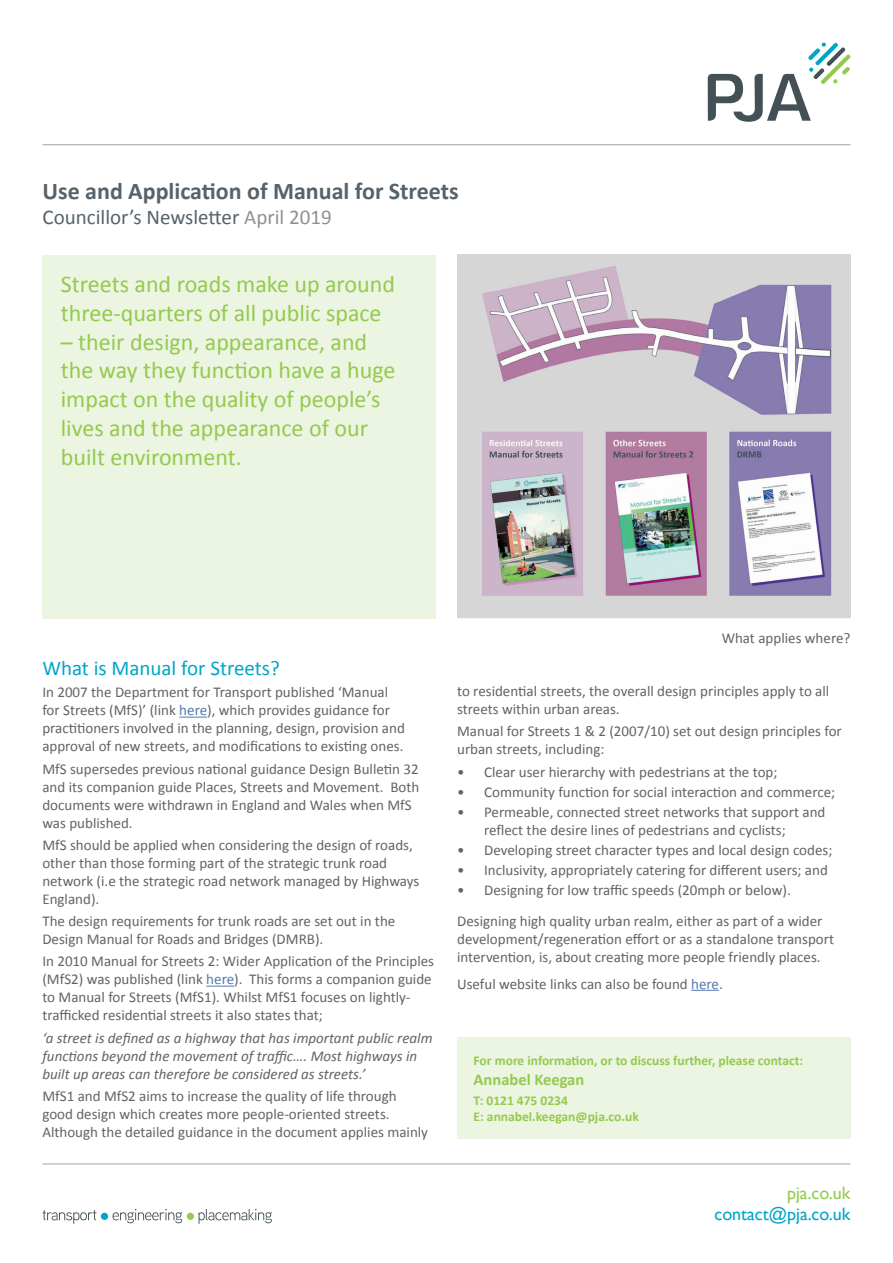
<style>
.page{position:relative;width:893px;height:1263px;background:#fff}
.page>*{position:absolute;margin:0;border:0;box-sizing:border-box;transform-origin:0 0}
.t1{font:24px/28.8px "Calibri";color:#94ca4e}
.t2{font:700 24px "Calibri";color:#57626a}
.t3{font:21px "Calibri";color:#57626a}
.t4{font:21px "Calibri";color:#00a5c8}
.t5{font:18px "Gill Sans";color:#00a5c8}
.t6{font:18px "Gill Sans";color:#94ca4e}
.t7{font:700 16.5px "Calibri";color:#94ca4e}
.t8{font:15px/18px "Calibri";color:#636366}
.t9{font:italic 15px/18px "Calibri";color:#636366}
.t10{font:700 13.5px "Calibri";color:#94ca4e}
.s1{color:#8f9196}
.s2{color:#5678b0}
</style>
<div class="page">
<svg style="left:43px;top:1210px;width:53px;height:14px"></svg>
<svg style="left:113px;top:1209px;width:69px;height:14px"></svg>
<svg style="left:199px;top:1209px;width:73px;height:15px"></svg>
<div style="left:101px;top:1213px;width:7px;height:7px;background:#00a5c8;border-radius:50%"></div>
<div style="left:187px;top:1213px;width:7px;height:7px;background:#94ca4e;border-radius:50%"></div>
<hr style="left:43px;top:1164px;width:807px;height:1px;background:#a1a3a6">
<svg style="left:708px;top:43px;width:142px;height:79px"></svg>
<hr style="left:43px;top:144px;width:807px;height:1px;background:#a1a3a6">
<div style="left:42px;top:255px;width:394px;height:364px;background:#ecf5e1"></div>
<img style="left:457px;top:255px;width:393px;height:364px">
<div style="left:457px;top:1037px;width:393px;height:102px;background:#ecf5e1"></div>
<svg style="left:179px;top:717px;width:28px;height:1px"></svg>
<svg style="left:206px;top:986px;width:28px;height:1px"></svg>
<svg style="left:691px;top:990px;width:28px;height:1px"></svg>
<p class="t2" style="left:43px;top:175px;width:418px">Use and Application of Manual for Streets</p>
<p class="t3" style="left:43px;top:204px;width:291px">Councillor’s Newsletter <span class="s1">April 2019</span></p>
<p class="t1" style="left:61px;top:270px;width:336px">Streets and roads make up around three-quarters of all public space</p>
<p class="t1" style="left:61px;top:327px;width:336px">– their design, appearance, and the way they function have a huge impact on the quality of people’s lives and the appearance of our built environment.</p>
<p class="t4" style="left:42px;top:655px;width:239px">What is Manual for Streets?</p>
<p class="t8" style="left:42px;top:683px;width:364px">In 2007 the Department for Transport published ‘Manual for Streets (MfS)’ (link <span class="s2">here</span>), which provides guidance for practitioners involved in the planning, design, provision and approval of new streets, and modifications to existing ones.</p>
<p class="t8" style="left:42px;top:760px;width:378px">MfS supersedes previous national guidance Design Bulletin 32 and its companion guide Places, Streets and Movement. Both documents were withdrawn in England and Wales when MfS was published.</p>
<p class="t8" style="left:42px;top:836px;width:378px">MfS should be applied when considering the design of roads, other than those forming part of the strategic trunk road network (i.e the strategic road network managed by Highways England).</p>
<p class="t8" style="left:42px;top:912px;width:354px">The design requirements for trunk roads are set out in the<br>Design Manual for Roads and Bridges (DMRB).</p>
<p class="t8" style="left:42px;top:952px;width:393px">In 2010 Manual for Streets 2: Wider Application of the Principles (MfS2) was published (link <span class="s2">here</span>). This forms a companion guide to Manual for Streets (MfS1). Whilst MfS1 focuses on lightly&shy;trafficked residential streets it also states that;</p>
<p class="t9" style="left:42px;top:1028px;width:392px">‘a street is defined as a highway that has important public realm functions beyond the movement of traffic…. Most highways in built up areas can therefore be considered as streets.’</p>
<p class="t8" style="left:42px;top:1087px;width:387px">MfS1 and MfS2 aims to increase the quality of life through good design which creates more people-oriented streets.<br>Although the detailed guidance in the document applies mainly</p>
<p class="t8" style="left:722px;top:629px;width:130px">What applies where?</p>
<p class="t8" style="left:457px;top:682px;width:374px">to residential streets, the overall design principles apply to all streets within urban areas.</p>
<p class="t8" style="left:457px;top:722px;width:386px">Manual for Streets 1 &amp; 2 (2007/10) set out design principles for urban streets, including:</p>
<p class="t8" style="left:457px;top:763px;width:322px">• Clear user hierarchy with pedestrians at the top;</p>
<p class="t8" style="left:457px;top:783px;width:380px">• Community function for social interaction and commerce;</p>
<p class="t8" style="left:484px;top:803px;width:343px;text-indent:-27px">• Permeable, connected street networks that support and reflect the desire lines of pedestrians and cyclists;</p>
<p class="t8" style="left:457px;top:841px;width:377px">• Developing street character types and local design codes;</p>
<p class="t8" style="left:457px;top:861px;width:372px">• Inclusivity, appropriately catering for different users; and</p>
<p class="t8" style="left:457px;top:881px;width:335px">• Designing for low traffic speeds (20mph or below).</p>
<p class="t8" style="left:457px;top:912px;width:378px">Designing high quality urban realm, either as part of a wider development/regeneration effort or as a standalone transport intervention, is, about creating more people friendly places.</p>
<p class="t8" style="left:457px;top:975px;width:267px">Useful website links can also be found <span class="s2">here</span>.</p>
<p class="t10" style="left:474px;top:1051px;width:331px">For more information, or to discuss further, please contact:</p>
<p class="t7" style="left:474px;top:1068px;width:112px">Annabel Keegan</p>
<p class="t10" style="left:474px;top:1092px;width:96px">T: 0121 475 0234</p>
<p class="t10" style="left:474px;top:1108px;width:167px">E: annabel.keegan@pja.co.uk</p>
<p class="t6" style="left:787px;top:1182px;width:65px">pja.co.uk</p>
<p class="t5" style="left:714px;top:1204px;width:137px">contact@pja.co.uk</p>
</div>
